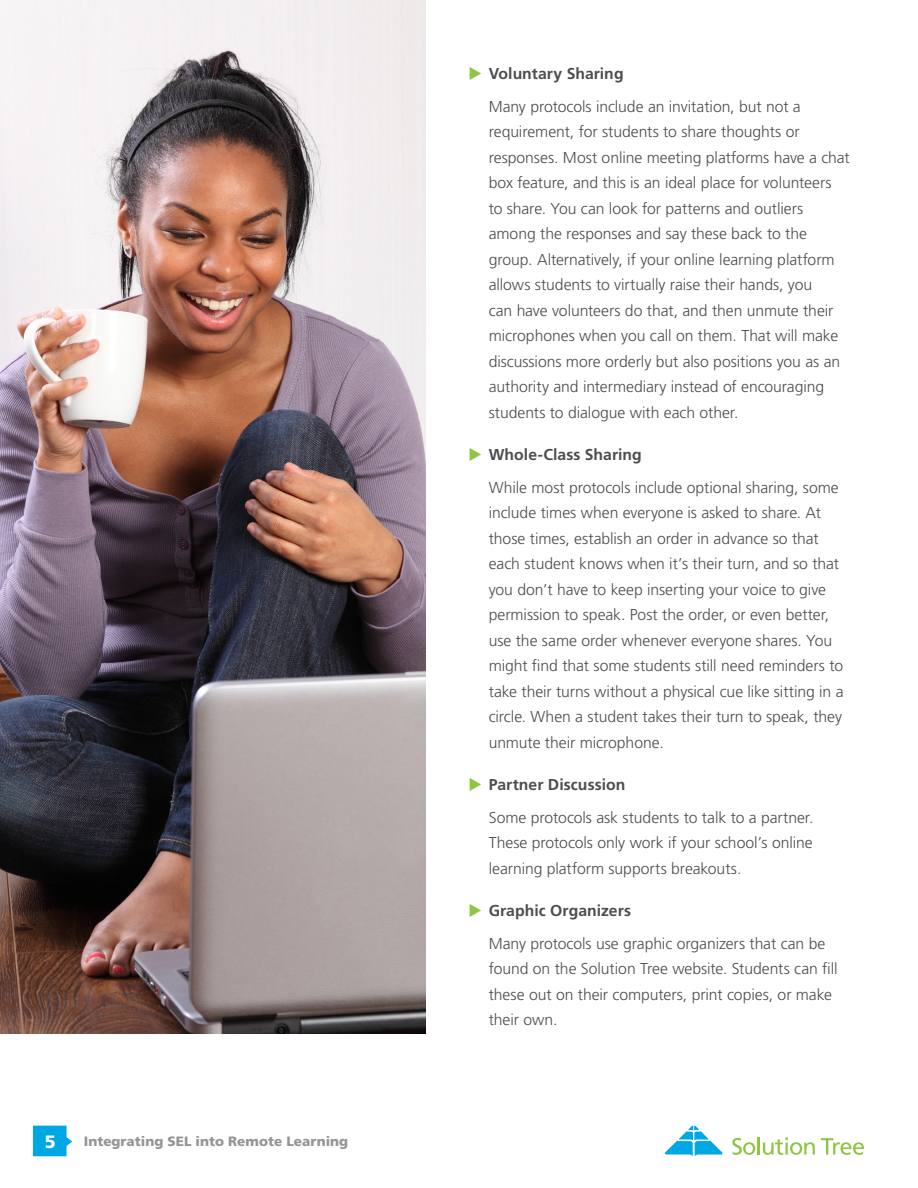
<style>
.page{position:relative;width:918px;height:1188px;background:#fff}
.page>*{position:absolute;margin:0;border:0;box-sizing:border-box;transform-origin:0 0}
.t1{font:900 17.85px "Frutiger LT Std";color:#fff}
.t2{font:300 15.75px/25.5px "Frutiger LT Std";letter-spacing:-.005em;color:#4d4d4f}
.t3{font:700 15.75px "Frutiger LT Std";letter-spacing:.005em;color:#4d4d4f}
.t4{font:900 13.5px "Frutiger LT Std";color:#939598}
</style>
<div class="page">
<svg style="left:33px;top:1126px;width:39px;height:30px"></svg>
<svg style="left:665px;top:1126px;width:58px;height:31px"></svg>
<svg style="left:732px;top:1137px;width:83px;height:18px"></svg>
<svg style="left:821px;top:1138px;width:43px;height:17px"></svg>
<img style="left:0;top:0;width:426px;height:1033px">
<p class="t1" style="left:45px;top:1131px;width:12px">5</p>
<p class="t4" style="left:84px;top:1133px;width:266px">Integrating SEL into Remote Learning</p>
<p class="t3" style="left:489px;top:65px;width:136px">Voluntary Sharing</p>
<p class="t2" style="left:489px;top:94px;width:363px">Many protocols include an invitation, but not a requirement, for students to share thoughts or responses. Most online meeting platforms have a chat box feature, and this is an ideal place for volunteers<br>to share. You can look for patterns and outliers among the responses and say these back to the group. Alternatively, if your online learning platform allows students to virtually raise their hands, you<br>can have volunteers do that, and then unmute their microphones when you call on them. That will make discussions more orderly but also positions you as an authority and intermediary instead of encouraging students to dialogue with each other.</p>
<p class="t3" style="left:489px;top:446px;width:155px">Whole-Class Sharing</p>
<p class="t2" style="left:489px;top:475px;width:356px">While most protocols include optional sharing, some include times when everyone is asked to share. At those times, establish an order in advance so that each student knows when it’s their turn, and so that you don’t have to keep inserting your voice to give permission to speak. Post the order, or even better, use the same order whenever everyone shares. You might find that some students still need reminders to take their turns without a physical cue like sitting in a circle. When a student takes their turn to speak, they unmute their microphone.</p>
<p class="t3" style="left:489px;top:776px;width:138px">Partner Discussion</p>
<p class="t2" style="left:489px;top:805px;width:326px;text-align:justify">Some protocols ask students to talk to a partner.<br>These protocols only work if your school’s online learning platform supports breakouts.</p>
<p class="t3" style="left:489px;top:902px;width:144px">Graphic Organizers</p>
<p class="t2" style="left:489px;top:931px;width:350px">Many protocols use graphic organizers that can be found on the Solution Tree website. Students can fill these out on their computers, print copies, or make their own.</p>
</div>
